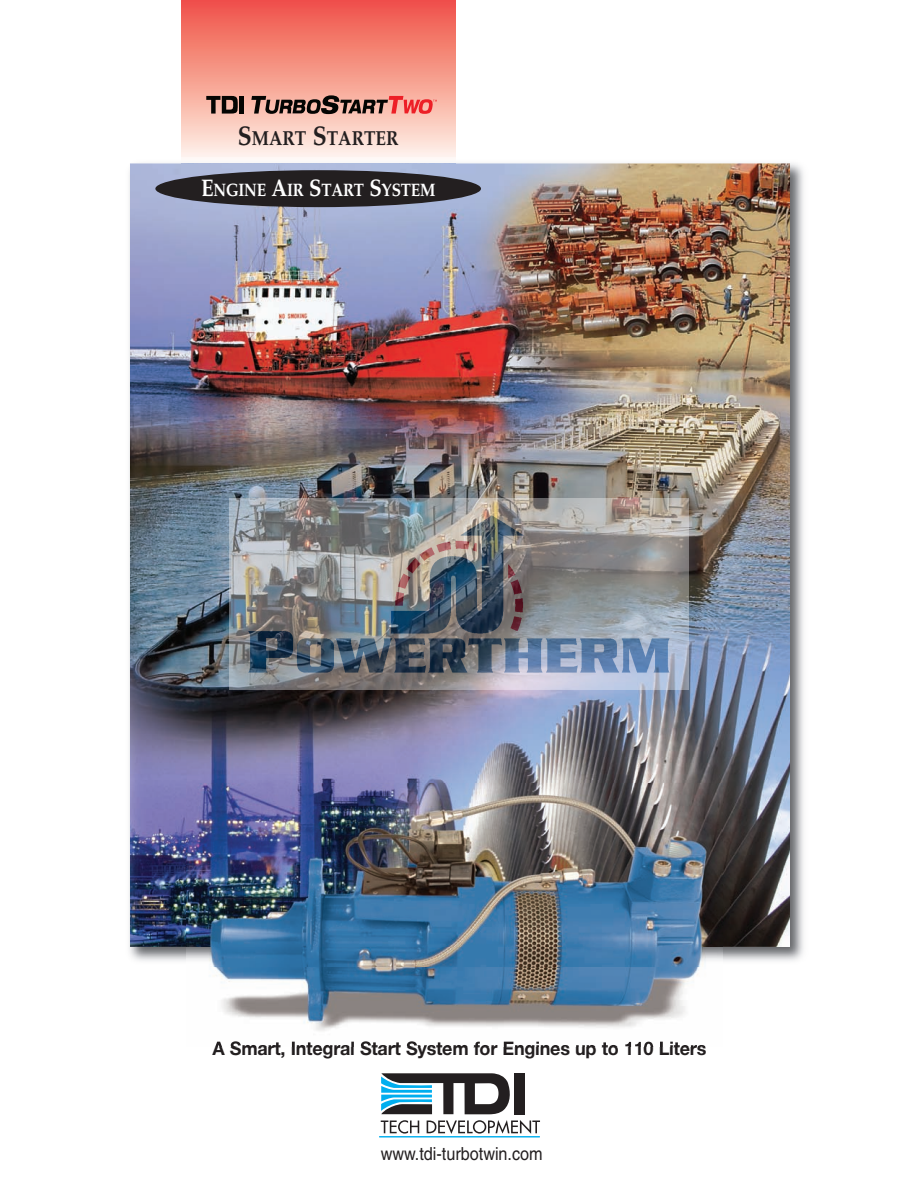
<style>
.page{position:relative;width:918px;height:1188px;background:#fff}
.page>*{position:absolute;margin:0;border:0;box-sizing:border-box;transform-origin:0 0}
.t1{font:700 20.25px "Palatino LT Std";color:#231f20;scale:.85 1}
.t2{font:700 18px "Helvetica Neue LT Std";letter-spacing:-.01em;color:#231f20}
.t3{font:18px "Helvetica";color:#231f20;scale:.9 1}
.t4{font:700 18px "Palatino LT Std";letter-spacing:-.015em;color:#fff;scale:.85 1}
.s1{font-size:27px}
.s2{font-size:24px}
</style>
<div class="page">
<img style="left:129px;top:0;width:675px;height:1138px">
<img style="left:229px;top:498px;width:459px;height:191px">
<p class="t1" style="left:238px;top:131px;width:190px"><span class="s1">S</span>MART <span class="s1">S</span>TARTER</p>
<p class="t4" style="left:201px;top:183px;width:277px"><span class="s2">E</span>NGINE <span class="s2">A</span>IR <span class="s2">S</span>TART <span class="s2">S</span>YSTEM</p>
<p class="t2" style="left:212px;top:1041px;width:495px">A Smart, Integral Start System for Engines up to 110 Liters</p>
<p class="t3" style="left:380px;top:1146px;width:181px">www.tdi-turbotwin.com</p>
</div>
